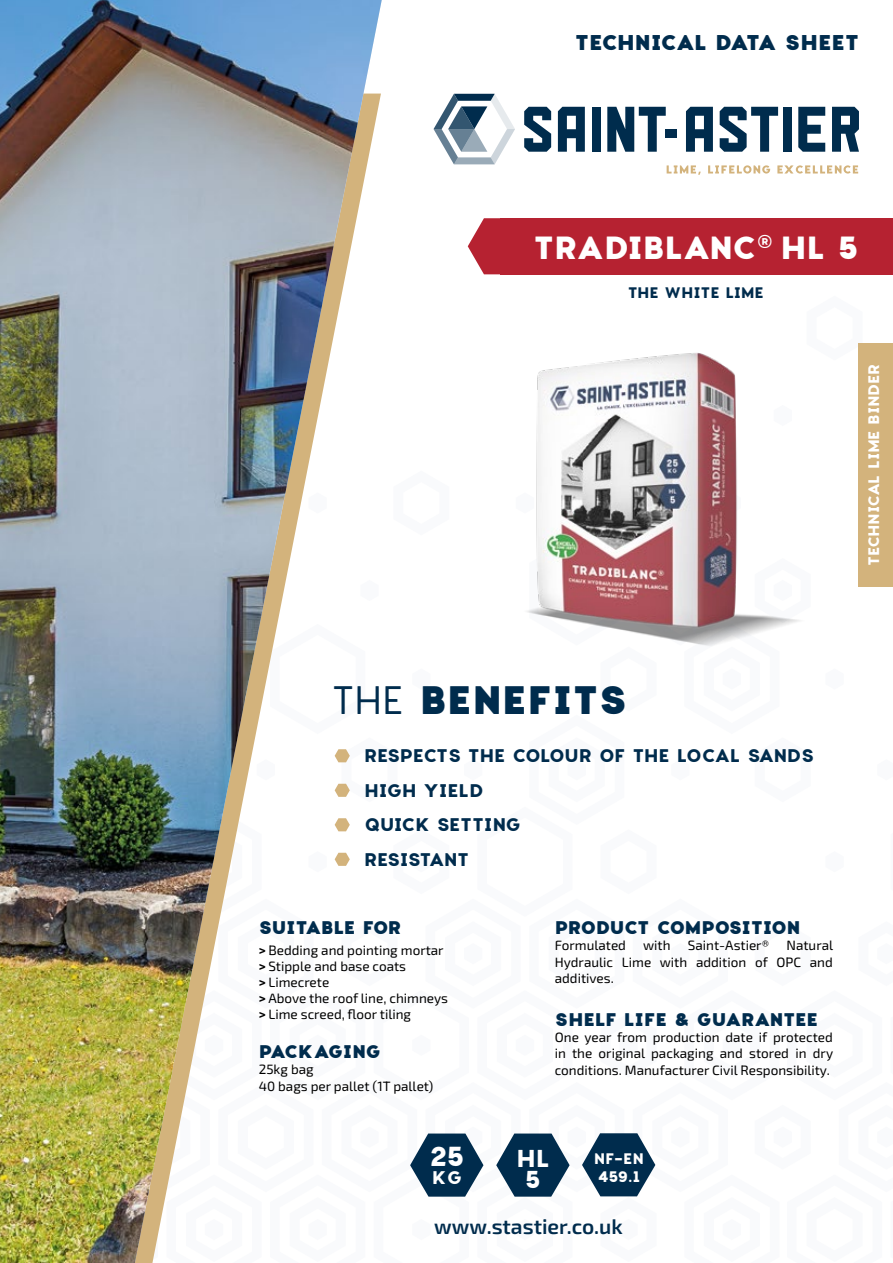
<style>
.page{position:relative;width:893px;height:1263px;background:#fff}
.page>*{position:absolute;margin:0;border:0;box-sizing:border-box;transform-origin:0 0}
.t1{font:900 39px "Charlevoix Pro";color:#002c4d}
.t2{font:800 31.5px "Charlevoix Pro";letter-spacing:-.025em;color:#fff}
.t3{font:700 27px "Charlevoix Pro";color:#fff}
.t4{font:700 24px/21px "Charlevoix Pro";color:#fff;text-align:center}
.t5{font:600 21px "Exo 2";color:#002c4d}
.t6{font:900 21px "Charlevoix Pro";letter-spacing:-.04em;color:#002c4d}
.t7{font:700 18px/34.5px "Charlevoix Pro";letter-spacing:-.02em;color:#002c4d}
.t8{font:900 18px "Charlevoix Pro";letter-spacing:-.03em;color:#002c4d}
.t9{font:900 18px "Charlevoix Pro";letter-spacing:-.01em;color:#002c4d}
.t10{font:700 18px "Charlevoix Pro";color:#fff}
.t11{font:700 15px/18px "Charlevoix Pro";letter-spacing:-.01em;color:#fff}
.t12{font:700 15px "Charlevoix Pro";color:#002c4d}
.t13{font:13.5px/16.2px "Exo 2";color:#000}
.s1{font-weight:400}
.s2{font-weight:700}
</style>
<div class="page">
<svg style="left:858px;top:343px;width:1px;height:17px"></svg>
<img style="left:0;top:0;width:382px;height:471px">
<div style="left:500px;top:218px;width:393px;height:56px;background:#b62231"></div>
<svg style="left:468px;top:218px;width:32px;height:56px"></svg>
<img style="left:536px;top:353px;width:201px;height:118px">
<svg style="left:607px;top:107px;width:59px;height:45px"></svg>
<svg style="left:686px;top:107px;width:27px;height:45px"></svg>
<svg style="left:720px;top:107px;width:58px;height:45px"></svg>
<svg style="left:524px;top:107px;width:27px;height:45px"></svg>
<div style="left:783px;top:107px;width:9px;height:45px;background:#002c4d"></div>
<div style="left:592px;top:107px;width:9px;height:45px;background:#002c4d"></div>
<svg style="left:798px;top:107px;width:27px;height:45px"></svg>
<svg style="left:832px;top:107px;width:27px;height:45px"></svg>
<svg style="left:558px;top:107px;width:27px;height:45px"></svg>
<div style="left:666px;top:129px;width:11px;height:9px;background:#002c4d"></div>
<svg style="left:434px;top:94px;width:81px;height:70px"></svg>
<svg style="left:667px;top:165px;width:34px;height:10px"></svg>
<svg style="left:708px;top:165px;width:62px;height:9px"></svg>
<svg style="left:777px;top:165px;width:81px;height:9px"></svg>
<div style="left:859px;top:343px;width:34px;height:244px;background:#d3b37c"></div>
<img style="left:0;top:471px;width:859px;height:792px">
<h3 class="t6" style="left:575px;top:28px;width:286px">TECHNICAL DATA SHEET</h3>
<h2 class="t2" style="left:533px;top:226px;width:327px">TRADIBLANC<sup>®</sup> HL 5</h2>
<p class="t12" style="left:628px;top:282px;width:138px">THE WHITE LIME</p>
<p class="t11" style="left:865px;top:566px;width:204px;rotate:-90deg">TECHNICAL LIME BINDER</p>
<h1 class="t1" style="left:331px;top:673px;width:297px"><span class="s1">THE</span> BENEFITS</h1>
<h3 class="t7" style="left:364px;top:739px;width:451px">RESPECTS THE COLOUR OF THE LOCAL SANDS<br>HIGH YIELD<br>QUICK SETTING<br>RESISTANT</h3>
<h3 class="t8" style="left:259px;top:915px;width:144px">SUITABLE FOR</h3>
<p class="t13" style="left:259px;top:941px;width:191px"><span class="s2">&gt;</span> Bedding and pointing mortar <span class="s2">&gt;</span> Stipple and base coats<br><span class="s2">&gt;</span> Limecrete<br><span class="s2">&gt;</span> Above the roof line, chimneys <span class="s2">&gt;</span> Lime screed, floor tiling</p>
<h3 class="t8" style="left:259px;top:1039px;width:123px">PACKAGING</h3>
<p class="t13" style="left:259px;top:1061px;width:176px">25kg bag<br>40 bags per pallet (1T pallet)</p>
<h3 class="t3" style="left:429px;top:1138px;width:37px">25</h3>
<h3 class="t10" style="left:432px;top:1165px;width:32px">KG</h3>
<h3 class="t8" style="left:555px;top:915px;width:247px">PRODUCT COMPOSITION</h3>
<p class="t13" style="left:555px;top:937px;width:73px">Formulated</p>
<p class="t13" style="left:643px;top:937px;width:29px">with</p>
<p class="t13" style="left:688px;top:937px;width:83px">Saint-Astier®</p>
<p class="t13" style="left:555px;top:937px;width:280px;text-align:justify;text-indent:232px">Natural Hydraulic Lime with addition of OPC and additives.</p>
<h3 class="t9" style="left:555px;top:1007px;width:265px">SHELF LIFE &amp; GUARANTEE</h3>
<p class="t13" style="left:555px;top:1029px;width:280px;text-align:justify">One year from production date if protected in the original packaging and stored in dry conditions. Manufacturer Civil Responsibility.</p>
<h3 class="t4" style="left:516px;top:1148px;width:35px">HL<br>5</h3>
<p class="t11" style="left:594px;top:1150px;width:51px">NF-EN<br>459.1</p>
<h3 class="t5" style="left:434px;top:1211px;width:190px">www.stastier.co.uk</h3>
</div>
